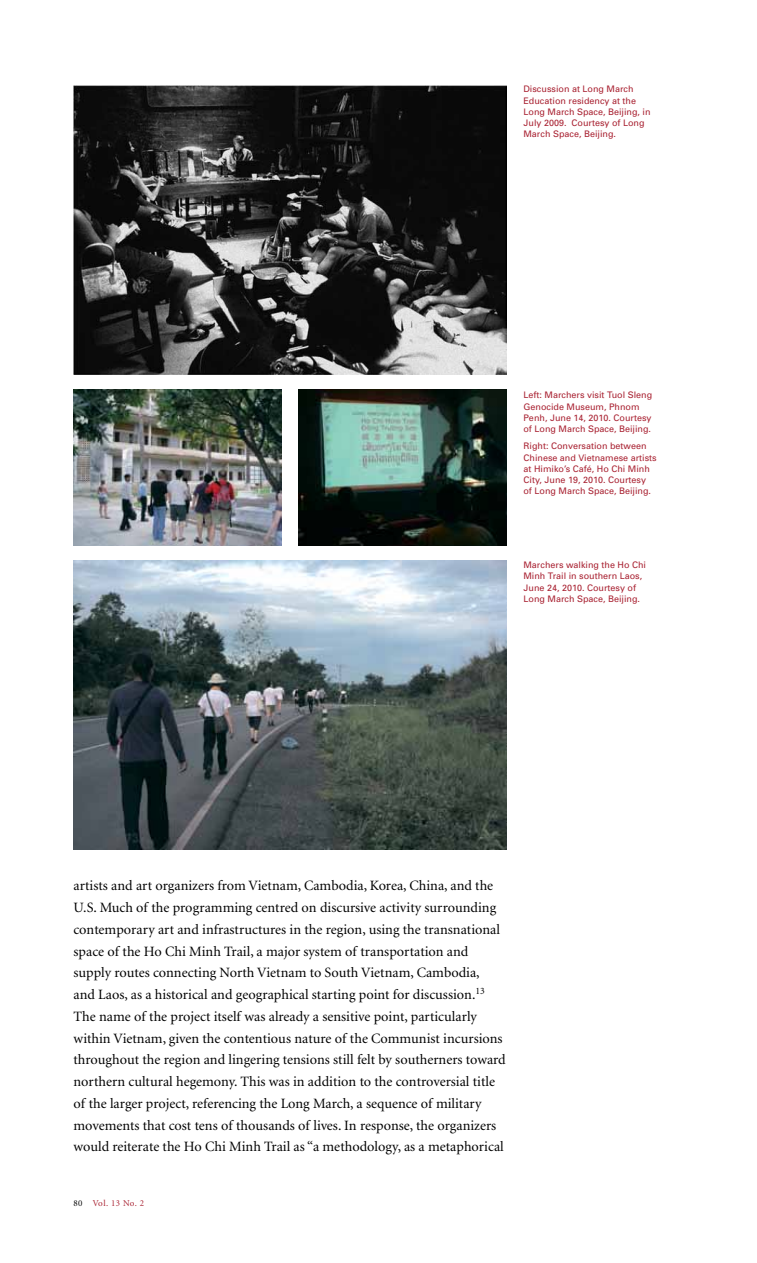
<style>
.page{position:relative;width:757px;height:1263px;background:#fff}
.page>*{position:absolute;margin:0;border:0;box-sizing:border-box;transform-origin:0 0}
.t1{font:14.25px/21.8px "Minion";color:#000}
.t2{font:9px/11.2px "Univers";color:#a92232}
.t3{font:9px "Minion";letter-spacing:.05em;color:#a92232}
.s1{color:#000}
</style>
<div class="page">
<img style="left:74px;top:85px;width:432px;height:290px">
<img style="left:74px;top:390px;width:207px;height:156px">
<img style="left:298px;top:390px;width:208px;height:156px">
<img style="left:74px;top:561px;width:432px;height:288px">
<p class="t2" style="left:523px;top:83px;width:129px">Discussion at Long March<br>Education residency at the<br>Long March Space, Beijing, in<br>July 2009. Courtesy of Long<br>March Space, Beijing.</p>
<p class="t2" style="left:523px;top:389px;width:130px">Left: Marchers visit Tuol Sleng<br>Genocide Museum, Phnom<br>Penh, June 14, 2010. Courtesy of Long March Space, Beijing.</p>
<p class="t2" style="left:523px;top:440px;width:135px">Right: Conversation between<br>Chinese and Vietnamese artists at Himiko’s Café, Ho Chi Minh<br>City, June 19, 2010. Courtesy of Long March Space, Beijing.</p>
<p class="t2" style="left:523px;top:559px;width:124px">Marchers walking the Ho Chi<br>Minh Trail in southern Laos,<br>June 24, 2010. Courtesy of<br>Long March Space, Beijing.</p>
<p class="t1" style="left:73px;top:875px;width:434px">artists and art organizers from Vietnam, Cambodia, Korea, China, and the U.S. Much of the programming centred on discursive activity surrounding contemporary art and infrastructures in the region, using the transnational space of the Ho Chi Minh Trail, a major system of transportation and supply routes connecting North Vietnam to South Vietnam, Cambodia,<br>and Laos, as a historical and geographical starting point for discussion.<sup>13<br></sup>The name of the project itself was already a sensitive point, particularly within Vietnam, given the contentious nature of the Communist incursions throughout the region and lingering tensions still felt by southerners toward northern cultural hegemony. This was in addition to the controversial title of the larger project, referencing the Long March, a sequence of military movements that cost tens of thousands of lives. In response, the organizers would reiterate the Ho Chi Minh Trail as “a methodology, as a metaphorical</p>
<p class="t3" style="left:74px;top:1199px;width:72px"><span class="s1">80</span> Vol. 13 No. 2</p>
</div>
